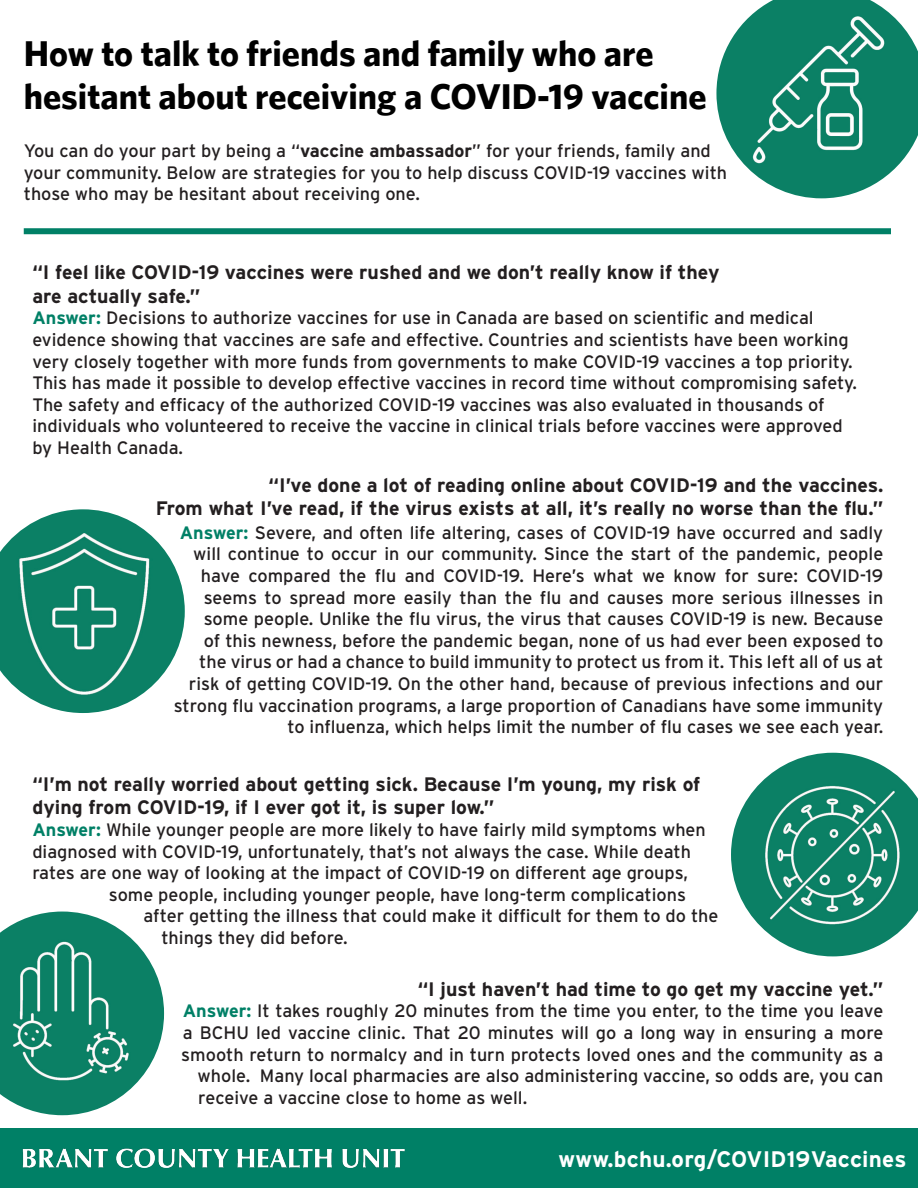
<style>
.page{position:relative;width:918px;height:1188px;background:#fff}
.page>*{position:absolute;margin:0;border:0;box-sizing:border-box;transform-origin:0 0}
.t1{font:700 36px/43.2px "Whitney";color:#000}
.t2{font:700 22.5px "Interstate";letter-spacing:.01em;color:#fff}
.t3{font:700 19.5px/23.4px "Interstate";color:#231f20}
.t4{font:18px/21.6px "Interstate";color:#231f20}
.s1{font-weight:700}
.s2{font-weight:700;color:#008066}
</style>
<div class="page">
<div style="left:0;top:1128px;width:918px;height:60px;background:#008066"></div>
<div style="left:24px;top:228px;width:867px;height:6px;background:#008066"></div>
<img style="left:716px;top:0;width:202px;height:198px">
<img style="left:22px;top:1148px;width:382px;height:20px">
<img style="left:0;top:912px;width:164px;height:203px">
<img style="left:0;top:509px;width:185px;height:204px">
<img style="left:731px;top:753px;width:187px;height:203px">
<p class="t1" style="left:24px;top:31px;width:684px">How to talk to friends and family who are hesitant about receiving a COVID-19 vaccine</p>
<p class="t4" style="left:24px;top:140px;width:705px">You can do your part by being a “<span class="s1">vaccine ambassador</span>” for your friends, family and your community. Below are strategies for you to help discuss COVID-19 vaccines with those who may be hesitant about receiving one.</p>
<p class="t3" style="left:32px;top:261px;width:689px">“I feel like COVID-19 vaccines were rushed and we don’t really know if they</p>
<p class="t3" style="left:32px;top:284px;width:170px">are actually safe.”</p>
<p class="t4" style="left:32px;top:307px;width:826px"><span class="s2">Answer:</span> Decisions to authorize vaccines for use in Canada are based on scientific and medical evidence showing that vaccines are safe and effective. Countries and scientists have been working very closely together with more funds from governments to make COVID-19 vaccines a top priority.<br>This has made it possible to develop effective vaccines in record time without compromising safety.<br>The safety and efficacy of the authorized COVID-19 vaccines was also evaluated in thousands of individuals who volunteered to receive the vaccine in clinical trials before vaccines were approved by Health Canada.</p>
<p class="t3" style="left:269px;top:473px;width:616px">“I’ve done a lot of reading online about COVID-19 and the vaccines.</p>
<p class="t3" style="left:156px;top:497px;width:729px">From what I’ve read, if the virus exists at all, it’s really no worse than the flu.”</p>
<p class="t4" style="left:174px;top:522px;width:711px;text-align:right"><span class="s2">Answer:</span> Severe, and often life altering, cases of COVID-19 have occurred and sadly will continue to occur in our community. Since the start of the pandemic, people have compared the flu and COVID-19. Here’s what we know for sure: COVID-19 seems to spread more easily than the flu and causes more serious illnesses in some people. Unlike the flu virus, the virus that causes COVID-19 is new. Because<br>of this newness, before the pandemic began, none of us had ever been exposed to the virus or had a chance to build immunity to protect us from it. This left all of us at risk of getting COVID-19. On the other hand, because of previous infections and our strong flu vaccination programs, a large proportion of Canadians have some immunity to influenza, which helps limit the number of flu cases we see each year.</p>
<p class="t3" style="left:32px;top:772px;width:670px">“I’m not really worried about getting sick. Because I’m young, my risk of dying from COVID-19, if I ever got it, is super low.”</p>
<p class="t4" style="left:32px;top:819px;width:675px"><span class="s2">Answer:</span> While younger people are more likely to have fairly mild symptoms when</p>
<p class="t4" style="left:32px;top:840px;width:660px">diagnosed with COVID-19, unfortunately, that’s not always the case. While death</p>
<p class="t4" style="left:32px;top:862px;width:657px">rates are one way of looking at the impact of COVID-19 on different age groups,</p>
<p class="t4" style="left:109px;top:884px;width:579px">some people, including younger people, have long-term complications</p>
<p class="t4" style="left:143px;top:905px;width:577px">after getting the illness that could make it difficult for them to do the</p>
<p class="t4" style="left:161px;top:927px;width:188px">things they did before.</p>
<p class="t3" style="left:418px;top:977px;width:467px">“I just haven’t had time to go get my vaccine yet.”</p>
<p class="t4" style="left:181px;top:1000px;width:704px;text-align:right"><span class="s2">Answer:</span> It takes roughly 20 minutes from the time you enter, to the time you leave a BCHU led vaccine clinic. That 20 minutes will go a long way in ensuring a more smooth return to normalcy and in turn protects loved ones and the community as a whole. Many local pharmacies are also administering vaccine, so odds are, you can</p>
<p class="t4" style="left:198px;top:1087px;width:330px">receive a vaccine close to home as well.</p>
<p class="t2" style="left:559px;top:1146px;width:349px">www.bchu.org/COVID19Vaccines</p>
</div>
